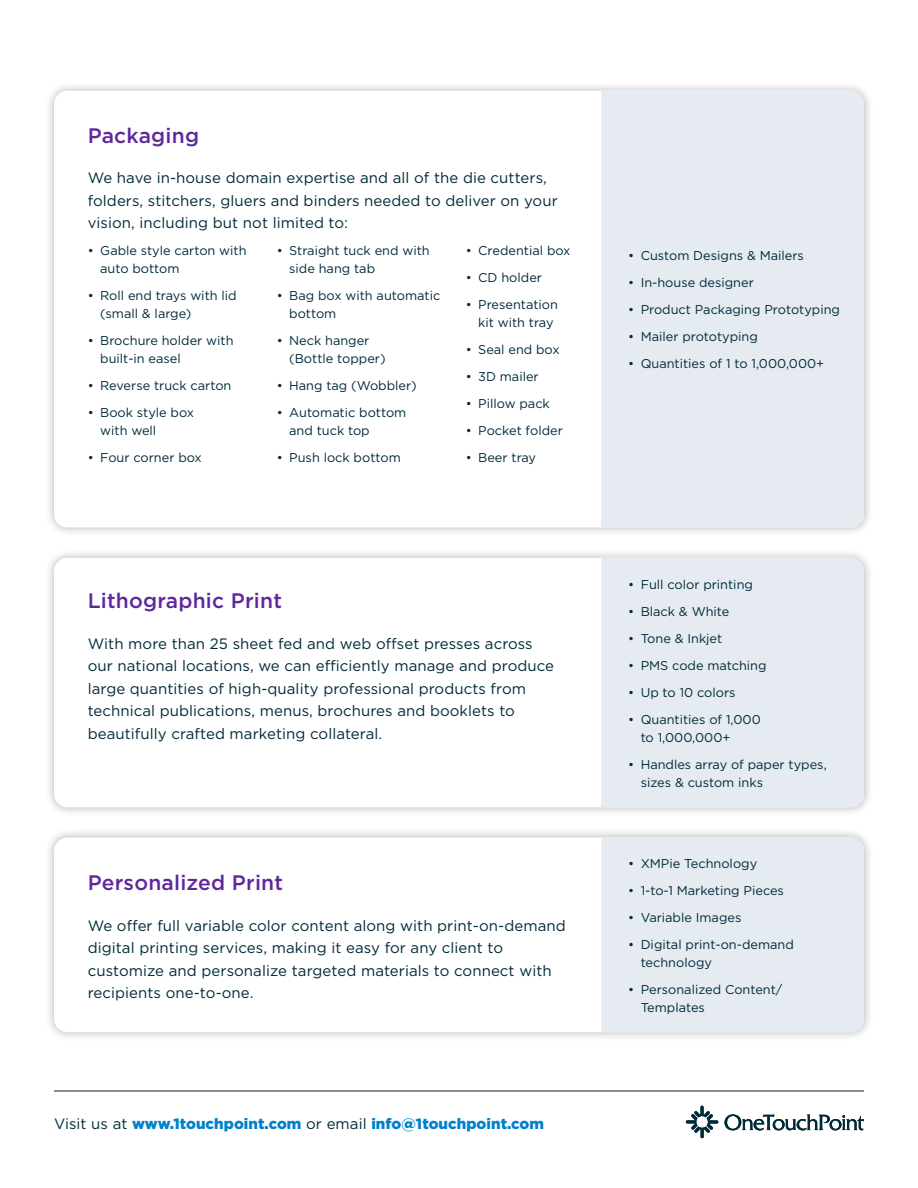
<style>
.page{position:relative;width:918px;height:1188px;background:#fff}
.page>*{position:absolute;margin:0;border:0;box-sizing:border-box;transform-origin:0 0}
.t1{font:500 21px "Gotham";letter-spacing:.01em;color:#5f279e}
.t2{font:15px/22.5px "Gotham";letter-spacing:.005em;color:#002a3a}
.t3{font:900 15px "Gotham";letter-spacing:.005em;color:#0081cb}
.t4{font:12.75px/18px "Gotham";color:#002a3a}
.s1{font-weight:400;color:#002a3a}
</style>
<div class="page">
<div style="left:44px;top:81px;width:829px;height:456px;background:#000;opacity:.3"></div>
<div style="left:54px;top:91px;width:810px;height:437px;background:#fff;border-radius:14px"></div>
<div style="left:601px;top:90px;width:263px;height:438px;background:#e5ebf1"></div>
<div style="left:44px;top:828px;width:829px;height:214px;background:#000;opacity:.3"></div>
<div style="left:54px;top:837px;width:810px;height:195px;background:#fff;border-radius:14px"></div>
<div style="left:601px;top:837px;width:263px;height:196px;background:#e5ebf1"></div>
<div style="left:44px;top:548px;width:829px;height:269px;background:#000;opacity:.3"></div>
<div style="left:54px;top:558px;width:810px;height:249px;background:#fff;border-radius:14px"></div>
<div style="left:601px;top:557px;width:263px;height:250px;background:#e5ebf1"></div>
<hr style="left:54px;top:1091px;width:810px;height:1px;background:#888a8d">
<svg style="left:686px;top:1106px;width:32px;height:32px"></svg>
<svg style="left:724px;top:1114px;width:140px;height:16px"></svg>
<h1 class="t1" style="left:88px;top:122px;width:113px">Packaging</h1>
<p class="t2" style="left:88px;top:166px;width:472px">We have in-house domain expertise and all of the die cutters, folders, stitchers, gluers and binders needed to deliver on your vision, including but not limited to:</p>
<p class="t4" style="left:100px;top:241px;width:148px;text-indent:-12px">• Gable style carton with auto bottom</p>
<p class="t4" style="left:100px;top:286px;width:138px;text-indent:-12px">• Roll end trays with lid (small &amp; large)</p>
<p class="t4" style="left:100px;top:331px;width:135px;text-indent:-12px">• Brochure holder with built-in easel</p>
<p class="t4" style="left:88px;top:376px;width:145px">• Reverse truck carton</p>
<p class="t4" style="left:100px;top:403px;width:95px;text-indent:-12px">• Book style box with well</p>
<p class="t4" style="left:88px;top:448px;width:116px">• Four corner box</p>
<p class="t4" style="left:289px;top:241px;width:142px;text-indent:-12px">• Straight tuck end with side hang tab</p>
<p class="t4" style="left:289px;top:286px;width:153px;text-indent:-12px">• Bag box with automatic bottom</p>
<p class="t4" style="left:289px;top:331px;width:98px;text-indent:-12px">• Neck hanger (Bottle topper)</p>
<p class="t4" style="left:277px;top:376px;width:142px">• Hang tag (Wobbler)</p>
<p class="t4" style="left:289px;top:403px;width:119px;text-indent:-12px">• Automatic bottom and tuck top</p>
<p class="t4" style="left:277px;top:448px;width:126px">• Push lock bottom</p>
<p class="t4" style="left:466px;top:241px;width:106px">• Credential box</p>
<p class="t4" style="left:466px;top:268px;width:78px">• CD holder</p>
<p class="t4" style="left:478px;top:295px;width:81px;text-indent:-12px">• Presentation kit with tray</p>
<p class="t4" style="left:466px;top:340px;width:96px">• Seal end box</p>
<p class="t4" style="left:466px;top:367px;width:75px">• 3D mailer</p>
<p class="t4" style="left:466px;top:394px;width:86px">• Pillow pack</p>
<p class="t4" style="left:466px;top:422px;width:99px">• Pocket folder</p>
<p class="t4" style="left:466px;top:449px;width:72px">• Beer tray</p>
<h1 class="t1" style="left:88px;top:587px;width:196px">Lithographic Print</h1>
<p class="t2" style="left:88px;top:632px;width:468px">With more than 25 sheet fed and web offset presses across our national locations, we can efficiently manage and produce large quantities of high-quality professional products from technical publications, menus, brochures and booklets to beautifully crafted marketing collateral.</p>
<h1 class="t1" style="left:88px;top:869px;width:197px">Personalized Print</h1>
<p class="t2" style="left:88px;top:914px;width:479px">We offer full variable color content along with print-on-demand digital printing services, making it easy for any client to customize and personalize targeted materials to connect with recipients one-to-one.</p>
<p class="t3" style="left:54px;top:1113px;width:492px"><span class="s1">Visit us at</span> www.1touchpoint.com <span class="s1">or email</span> info@1touchpoint.com</p>
<p class="t4" style="left:628px;top:246px;width:177px">• Custom Designs &amp; Mailers</p>
<p class="t4" style="left:628px;top:273px;width:127px">• In-house designer</p>
<p class="t4" style="left:628px;top:300px;width:213px">• Product Packaging Prototyping</p>
<p class="t4" style="left:628px;top:327px;width:131px">• Mailer prototyping</p>
<p class="t4" style="left:628px;top:354px;width:197px">• Quantities of 1 to 1,000,000+</p>
<p class="t4" style="left:628px;top:575px;width:126px">• Full color printing</p>
<p class="t4" style="left:628px;top:602px;width:103px">• Black &amp; White</p>
<p class="t4" style="left:628px;top:629px;width:96px">• Tone &amp; Inkjet</p>
<p class="t4" style="left:628px;top:656px;width:140px">• PMS code matching</p>
<p class="t4" style="left:628px;top:683px;width:109px">• Up to 10 colors</p>
<p class="t4" style="left:641px;top:710px;width:122px;text-indent:-12px">• Quantities of 1,000 to 1,000,000+</p>
<p class="t4" style="left:641px;top:755px;width:188px;text-indent:-12px">• Handles array of paper types, sizes &amp; custom inks</p>
<p class="t4" style="left:628px;top:854px;width:131px">• XMPie Technology</p>
<p class="t4" style="left:628px;top:881px;width:157px">• 1-to-1 Marketing Pieces</p>
<p class="t4" style="left:628px;top:908px;width:115px">• Variable Images</p>
<p class="t4" style="left:641px;top:935px;width:155px;text-indent:-12px">• Digital print-on-demand technology</p>
<p class="t4" style="left:641px;top:980px;width:143px;text-indent:-12px">• Personalized Content/<br>Templates</p>
</div>
